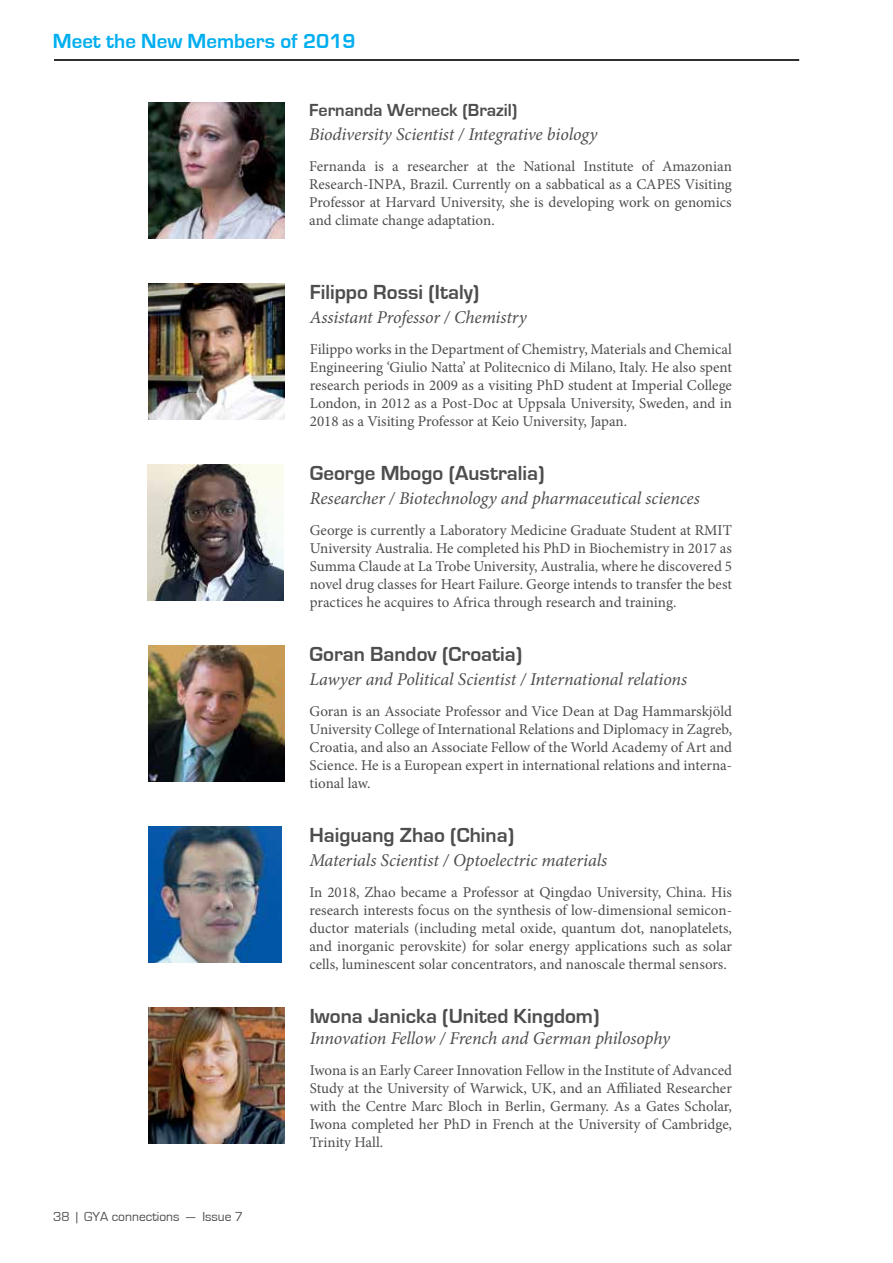
<style>
.page{position:relative;width:893px;height:1263px;background:#fff}
.page>*{position:absolute;margin:0;border:0;box-sizing:border-box;transform-origin:0 0}
.t1{font:700 21px "Eurostile";color:#4d4d4f}
.t2{font:700 21px "Eurostile";color:#00aeef}
.t3{font:italic 18px "Minion Pro";letter-spacing:-.005em;color:#4d4d4f}
.t4{font:700 18px "Eurostile";color:#4d4d4f}
.t5{font:15px/18px "Minion Pro";letter-spacing:-.005em;color:#4d4d4f;text-align:justify}
.t6{font:13.5px "Eurostile";color:#4d4d4f}
</style>
<div class="page">
<hr style="left:54px;top:59px;width:745px;height:1px;background:#000">
<hr style="left:54px;top:60px;width:745px;height:1px;background:#000">
<img style="left:148px;top:283px;width:136px;height:136px">
<img style="left:148px;top:464px;width:136px;height:137px">
<img style="left:148px;top:646px;width:136px;height:136px">
<img style="left:148px;top:826px;width:133px;height:136px">
<img style="left:148px;top:1007px;width:136px;height:136px">
<img style="left:148px;top:102px;width:136px;height:136px">
<h1 class="t2" style="left:53px;top:30px;width:304px">Meet the New Members of 2019</h1>
<p class="t4" style="left:309px;top:100px;width:210px">Fernanda Werneck (Brazil)</p>
<p class="t3" style="left:309px;top:122px;width:290px">Biodiversity Scientist / Integrative biology</p>
<p class="t5" style="left:309px;top:157px;width:424px">Fernanda is a researcher at the National Institute of Amazonian Research-INPA, Brazil. Currently on a sabbatical as a CAPES Visiting Professor at Harvard University, she is developing work on genomics and climate change adaptation.</p>
<h1 class="t1" style="left:310px;top:280px;width:171px">Filippo Rossi (Italy)</h1>
<p class="t3" style="left:310px;top:305px;width:218px">Assistant Professor / Chemistry</p>
<p class="t5" style="left:310px;top:340px;width:424px">Filippo works in the Department of Chemistry, Materials and Chemical Engineering ‘Giulio Natta’ at Politecnico di Milano, Italy. He also spent research periods in 2009 as a visiting PhD student at Imperial College London, in 2012 as a Post-Doc at Uppsala University, Sweden, and in 2018 as a Visiting Professor at Keio University, Japan.</p>
<p class="t6" style="left:53px;top:1209px;width:191px">38 | GYA connections — Issue 7</p>
<h1 class="t1" style="left:310px;top:462px;width:236px">George Mbogo (Australia)</h1>
<p class="t3" style="left:310px;top:486px;width:391px">Researcher / Biotechnology and pharmaceutical sciences</p>
<p class="t5" style="left:310px;top:521px;width:424px">George is currently a Laboratory Medicine Graduate Student at RMIT University Australia. He completed his PhD in Biochemistry in 2017 as Summa Claude at La Trobe University, Australia, where he discovered 5 novel drug classes for Heart Failure. George intends to transfer the best practices he acquires to Africa through research and training.</p>
<h1 class="t1" style="left:310px;top:643px;width:214px">Goran Bandov (Croatia)</h1>
<p class="t3" style="left:310px;top:667px;width:379px">Lawyer and Political Scientist / International relations</p>
<p class="t5" style="left:310px;top:702px;width:424px">Goran is an Associate Professor and Vice Dean at Dag Hammarskjöld University College of International Relations and Diplomacy in Zagreb, Croatia, and also an Associate Fellow of the World Academy of Art and Science. He is a European expert in international relations and interna&shy;tional law.</p>
<h1 class="t1" style="left:309px;top:824px;width:206px">Haiguang Zhao (China)</h1>
<p class="t3" style="left:309px;top:848px;width:299px">Materials Scientist / Optoelectric materials</p>
<p class="t5" style="left:309px;top:883px;width:424px">In 2018, Zhao became a Professor at Qingdao University, China. His research interests focus on the synthesis of low-dimensional semicon&shy;ductor materials (including metal oxide, quantum dot, nanoplatelets, and inorganic perovskite) for solar energy applications such as solar cells, luminescent solar concentrators, and nanoscale thermal sensors.</p>
<h1 class="t1" style="left:310px;top:1004px;width:291px">Iwona Janicka (United Kingdom)</h1>
<p class="t3" style="left:310px;top:1026px;width:362px">Innovation Fellow / French and German philosophy</p>
<p class="t5" style="left:310px;top:1061px;width:424px">Iwona is an Early Career Innovation Fellow in the Institute of Advanced Study at the University of Warwick, UK, and an Affiliated Researcher with the Centre Marc Bloch in Berlin, Germany. As a Gates Scholar, Iwona completed her PhD in French at the University of Cambridge, Trinity Hall.</p>
</div>
